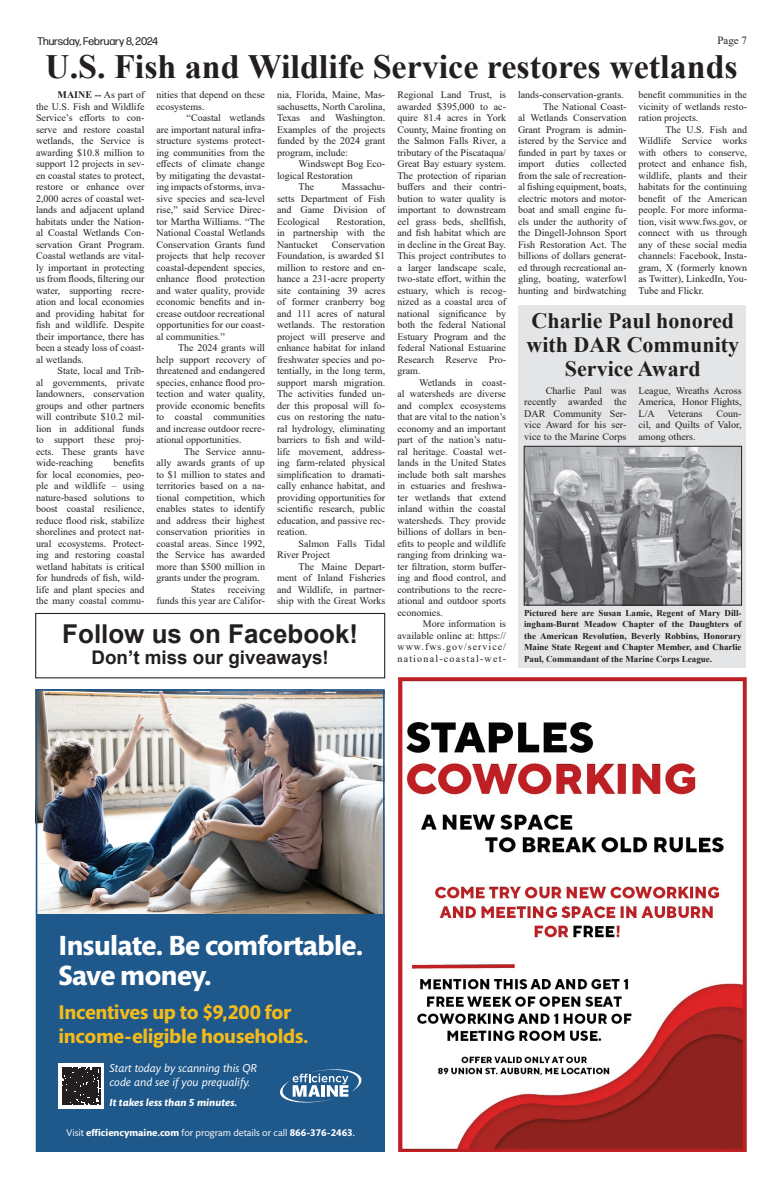
<style>
.page{position:relative;width:783px;height:1188px;background:#fff}
.page>*{position:absolute;margin:0;border:0;box-sizing:border-box;transform-origin:0 0}
.t1{font:700 34px "Times New Roman";color:#231f20}
.t2{font:700 28.2px/29.8px "Mundo Sans Std";letter-spacing:-.02em;color:#fff}
.t3{font:700 26px "Arial";color:#231f20}
.t4{font:700 22px/24px "Times New Roman";color:#231f20;text-align:center}
.t5{font:700 20.2px/23.4px "Mundo Sans Std";letter-spacing:-.015em;color:#f2ba1a}
.t6{font:700 18.8px "Arial";color:#231f20}
.t7{font:italic 11.7px/14.1px "Mundo Sans Std";color:#fff}
.t8{font:11px "Forma DJR Deck";color:#231f20}
.t9{font:11px "Times New Roman";color:#231f20}
.t10{font:italic 700 10.4px "Mundo Sans Std";color:#fff}
.t11{font:10px/11.5px "Times New Roman";color:#231f20;text-align:justify}
.t12{font:700 9.9px "Mundo Sans Std";color:#fff}
.t13{font:700 9px/11.5px "Times New Roman";color:#231f20;text-align:justify}
.s1{font-weight:700}
.s2{font-weight:400}
.s3{font-weight:500}
</style>
<div class="page">
<div style="left:518px;top:305px;width:228px;height:362px;background:#e4e5e7"></div>
<img style="left:397px;top:674px;width:351px;height:478px">
<img style="left:39px;top:692px;width:343px;height:223px">
<div style="left:36px;top:915px;width:349px;height:237px;background:#1f588b"></div>
<div style="left:36px;top:689px;width:349px;height:463px;border:2px solid #1f588b"></div>
<svg style="left:280px;top:1069px;width:81px;height:34px"></svg>
<div style="left:58px;top:1063px;width:46px;height:46px;background:#fff"></div>
<svg style="left:63px;top:1067px;width:37px;height:38px"></svg>
<div style="left:35px;top:613px;width:350px;height:65px;border:1px solid #231f20"></div>
<img style="left:526px;top:448px;width:214px;height:155px">
<div style="left:524px;top:446px;width:218px;height:159px;border:1px solid #231f20"></div>
<p class="t8" style="left:38px;top:34px;width:122px">Thursday, February 8, 2024</p>
<p class="t9" style="left:717px;top:32px;width:31px">Page 7</p>
<h1 class="t1" style="left:45px;top:42px;width:694px">U.S. Fish and Wildlife Service restores wetlands</h1>
<p class="t11" style="left:36px;top:89px;width:110px;text-indent:22px"><span class="s1">MAINE --</span> As part of the U.S. Fish and Wildlife Service’s efforts to con&shy;serve and restore coastal wetlands, the Service is awarding $10.8 million to support 12 projects in sev&shy;en coastal states to protect, restore or enhance over 2,000 acres of coastal wet&shy;lands and adjacent upland habitats under the Nation&shy;al Coastal Wetlands Con&shy;servation Grant Program.<br>Coastal wetlands are vital&shy;ly important in protecting us from floods, filtering our water, supporting recre&shy;ation and local economies and providing habitat for fish and wildlife. Despite their importance, there has been a steady loss of coast&shy;al wetlands.</p>
<p class="t11" style="left:36px;top:365px;width:110px;text-indent:22px">State, local and Trib&shy;al governments, private landowners, conservation groups and other partners will contribute $10.2 mil&shy;lion in additional funds to support these proj&shy;ects. These grants have wide-reaching</p>
<p class="t11" style="left:518px;top:89px;width:110px;text-align:right">lands-conservation-grants.<br>The National Coast-<br>al Wetlands Conservation<br>Grant Program is admin&shy;istered by the Service and funded in part by taxes or import duties collected from the sale of recreation&shy;al fishing equipment, boats, electric motors and motor&shy;boat and small engine fu&shy;els under the authority of the Dingell-Johnson Sport<br>Fish Restoration Act. The billions of dollars generat&shy;ed through recreational an&shy;gling, boating, waterfowl hunting and birdwatching</p>
<p class="t11" style="left:639px;top:89px;width:110px">benefit communities in the vicinity of wetlands resto&shy;ration projects.</p>
<p class="t11" style="left:156px;top:89px;width:110px">nities that depend on these ecosystems.</p>
<p class="t11" style="left:156px;top:112px;width:110px;text-indent:30px">“Coastal wetlands are important natural infra&shy;structure systems protect&shy;ing communities from the effects of climate change by mitigating the devastat&shy;ing impacts of storms, inva&shy;sive species and sea-level rise,” said Service Direc&shy;tor Martha Williams. “The National Coastal Wetlands Conservation Grants fund projects that help recover coastal-dependent species, enhance flood protection and water quality, provide economic benefits and in&shy;crease outdoor recreational opportunities for our coast&shy;al communities.”</p>
<p class="t11" style="left:156px;top:342px;width:110px;text-indent:22px">The 2024 grants will help support recovery of threatened and endangered species, enhance flood pro&shy;tection and water quality, provide economic benefits to coastal communities and increase outdoor recre&shy;ational opportunities.</p>
<p class="t11" style="left:184px;top:445px;width:82px">The Service annu-</p>
<p class="t11" style="left:156px;top:457px;width:110px">ally awards grants of up</p>
<p class="t11" style="left:156px;top:468px;width:110px">to $1 million to states and</p>
<p class="t11" style="left:156px;top:480px;width:110px">territories based on a na-</p>
<p class="t11" style="left:156px;top:491px;width:110px">tional competition, which</p>
<p class="t11" style="left:156px;top:503px;width:110px">enables states to identify</p>
<p class="t11" style="left:156px;top:514px;width:110px">and address their highest</p>
<p class="t11" style="left:156px;top:526px;width:110px">conservation priorities in</p>
<p class="t11" style="left:156px;top:537px;width:110px">coastal areas. Since 1992,</p>
<p class="t11" style="left:156px;top:549px;width:110px">the Service has awarded</p>
<p class="t11" style="left:156px;top:560px;width:110px">more than $500 million in</p>
<p class="t11" style="left:156px;top:572px;width:105px">grants under the program.</p>
<p class="t11" style="left:191px;top:583px;width:25px">States</p>
<p class="t11" style="left:277px;top:89px;width:110px">nia, Florida, Maine, Mas&shy;sachusetts, North Carolina, Texas and Washington.<br>Examples of the projects funded by the 2024 grant program, include:</p>
<p class="t11" style="left:299px;top:158px;width:88px">Windswept Bog Eco-</p>
<p class="t11" style="left:277px;top:169px;width:77px">logical Restoration</p>
<p class="t11" style="left:299px;top:181px;width:17px">The</p>
<p class="t11" style="left:398px;top:89px;width:110px">Regional Land Trust, is awarded $395,000 to ac&shy;quire 81.4 acres in York County, Maine fronting on the Salmon Falls River, a tributary of the Piscataqua/ Great Bay estuary system.<br>The protection of riparian buffers and their contri&shy;bution to water quality is important to downstream eel grass beds, shellfish, and fish habitat which are in decline in the Great Bay.<br>This project contributes to a larger landscape scale, two-state effort, within the estuary, which is recog&shy;nized as a coastal area of national significance by both the federal National Estuary Program and the federal National Estuarine Research Reserve Pro&shy;gram.</p>
<p class="t11" style="left:398px;top:376px;width:110px;text-indent:22px">Wetlands in coast&shy;al watersheds are diverse and complex ecosystems that are vital to the nation’s economy and an important part of the nation’s natu&shy;ral heritage. Coastal wet&shy;lands in the United States include both salt marshes in estuaries and freshwa&shy;ter wetlands that extend inland within the coastal watersheds. They provide billions of dollars in ben&shy;efits to people and wildlife ranging from drinking wa&shy;ter filtration, storm buffer&shy;ing and flood control, and contributions to the recre&shy;ational and outdoor sports economies.</p>
<p class="t11" style="left:398px;top:618px;width:110px;text-indent:25px">More information is available online at: https:// www.fws.gov/service/ national-coastal-wet-</p>
<p class="t11" style="left:639px;top:123px;width:110px;text-indent:27px">The U.S. Fish and Wildlife Service works with others to conserve, protect and enhance fish, wildlife, plants and their habitats for the continuing benefit of the American people. For more informa&shy;tion, visit www.fws.gov, or connect with us through any of these social media channels: Facebook, Insta&shy;gram, X (formerly known as Twitter), LinkedIn, You-Tube and Flickr.</p>
<p class="t11" style="left:277px;top:181px;width:110px;text-indent:65px">Massachu&shy;setts Department of Fish and Game Division of Ecological</p>
<p class="t11" style="left:277px;top:215px;width:110px;text-indent:60px">Restoration, in partnership with the Nantucket</p>
<p class="t11" style="left:277px;top:238px;width:110px;text-indent:55px">Conservation Foundation, is awarded $1 million to restore and en&shy;hance a 231-acre property site containing 39 acres of former cranberry bog and 111 acres of natural wetlands. The restoration project will preserve and enhance habitat for inland freshwater species and po&shy;tentially, in the long term, support marsh migration.<br>The activities funded un&shy;der this proposal will fo&shy;cus on restoring the natu&shy;ral hydrology, eliminating barriers to fish and wild&shy;life movement, address&shy;ing farm-related physical simplification to dramati&shy;cally enhance habitat, and providing opportunities for scientific research, public education, and passive rec&shy;reation.</p>
<p class="t11" style="left:277px;top:537px;width:110px;text-indent:22px">Salmon Falls Tidal<br>River Project</p>
<p class="t11" style="left:277px;top:560px;width:110px;text-indent:22px">The Maine Depart&shy;ment of Inland Fisheries and Wildlife, in partner&shy;ship with the Great Works</p>
<h3 class="t4" style="left:527px;top:308px;width:214px">Charlie Paul honored with DAR Community<br>Service Award</h3>
<p class="t11" style="left:524px;top:384px;width:104px;text-indent:22px">Charlie Paul was recently awarded the DAR Community Ser&shy;vice Award for his ser&shy;vice to the Marine Corps</p>
<p class="t11" style="left:639px;top:384px;width:105px">League, Wreaths Across America, Honor Flights, L/A</p>
<p class="t11" style="left:638px;top:407px;width:105px;text-indent:78px">Coun&shy;cil, and Quilts of Valor, among others.</p>
<p class="t11" style="left:668px;top:407px;width:36px">Veterans</p>
<p class="t11" style="left:36px;top:457px;width:110px;text-indent:77px">benefits for local economies, peo&shy;ple and wildlife – using nature-based solutions to boost coastal resilience, reduce flood risk, stabilize shorelines and protect nat&shy;ural ecosystems. Protect&shy;ing and restoring coastal wetland habitats is critical for hundreds of fish, wild&shy;life and plant species and the many coastal commu-</p>
<p class="t11" style="left:156px;top:583px;width:110px;text-align:right">receiving<br>funds this year are Califor-</p>
<p class="t13" style="left:524px;top:607px;width:219px">Pictured here are Susan Lamie, Regent of Mary Dill&shy;ingham-Burnt Meadow Chapter of the Daughters of the American Revolution, Beverly Robbins, Honorary Maine State Regent and Chapter Member, and Charlie Paul, Commandant of the Marine Corps League.</p>
<h3 class="t3" style="left:62px;top:616px;width:297px">Follow us on Facebook!</h3>
<h3 class="t6" style="left:92px;top:644px;width:239px">Don’t miss our giveaways!</h3>
<h2 class="t2" style="left:58px;top:931px;width:307px">Insulate. Be comfortable.<br>Save money.</h2>
<h3 class="t5" style="left:58px;top:1001px;width:252px">Incentives up to $9,200 for income-eligible households.</h3>
<p class="t7" style="left:110px;top:1062px;width:149px">Start today by scanning this QR code and see if you prequalify.</p>
<p class="t10" style="left:110px;top:1097px;width:129px">It takes less than 5 minutes.</p>
<p class="t12" style="left:66px;top:1127px;width:290px"><span class="s2">Visit</span> efficiencymaine.com <span class="s2">for program details or call</span> 866-376-2463<span class="s3">.</span></p>
</div>
